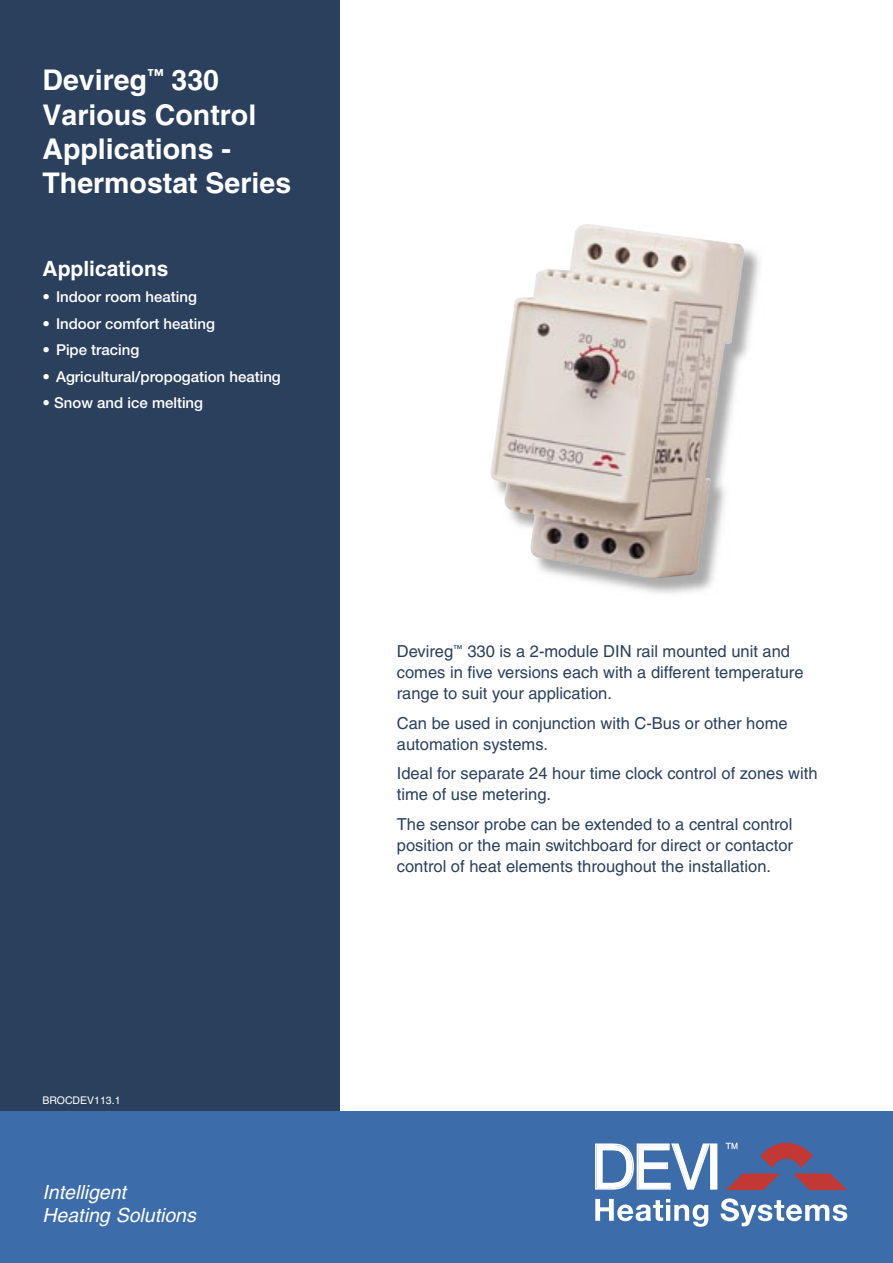
<style>
.page{position:relative;width:893px;height:1263px;background:#fff}
.page>*{position:absolute;margin:0;border:0;box-sizing:border-box;transform-origin:0 0}
.t1{font:700 28.5px/34.2px "Helvetica";color:#fff}
.t2{font:700 21px "Helvetica";color:#fff}
.t3{font:italic 19.5px/23.4px "Helvetica";color:#fff}
.t4{font:16.5px/21px "Helvetica";color:#2b405d}
.t5{font:500 15px "Helvetica Neue";color:#fff}
.t6{font:10.5px "Helvetica";color:#fff}
</style>
<div class="page">
<div style="left:0;top:0;width:340px;height:1263px;background:#2b405d"></div>
<div style="left:0;top:1111px;width:893px;height:152px;background:#3c6ca9"></div>
<svg style="left:595px;top:1143px;width:122px;height:46px"></svg>
<svg style="left:726px;top:1142px;width:121px;height:48px"></svg>
<svg style="left:595px;top:1199px;width:113px;height:28px"></svg>
<svg style="left:720px;top:1198px;width:127px;height:28px"></svg>
<img style="left:576px;top:249px;width:184px;height:345px">
<img style="left:490px;top:224px;width:256px;height:354px">
<h1 class="t1" style="left:43px;top:63px;width:250px">Devireg<sup>™</sup> 330<br>Various Control<br>Applications -<br>Thermostat Series</h1>
<p class="t2" style="left:43px;top:255px;width:128px">Applications</p>
<p class="t5" style="left:43px;top:288px;width:156px">• Indoor room heating</p>
<p class="t5" style="left:43px;top:314px;width:174px">• Indoor comfort heating</p>
<p class="t5" style="left:43px;top:341px;width:98px">• Pipe tracing</p>
<p class="t5" style="left:43px;top:367px;width:240px">• Agricultural/propogation heating</p>
<p class="t5" style="left:43px;top:394px;width:162px">• Snow and ice melting</p>
<p class="t6" style="left:43px;top:1094px;width:79px">BROCDEV113.1</p>
<p class="t3" style="left:43px;top:1180px;width:155px">Intelligent<br>Heating Solutions</p>
<p class="t4" style="left:397px;top:641px;width:408px">Devireg<sup>™</sup> 330 is a 2-module DIN rail mounted unit and comes in five versions each with a different temperature range to suit your application.</p>
<p class="t4" style="left:397px;top:712px;width:392px">Can be used in conjunction with C-Bus or other home automation systems.</p>
<p class="t4" style="left:397px;top:763px;width:422px">Ideal for separate 24 hour time clock control of zones with time of use metering.</p>
<p class="t4" style="left:397px;top:813px;width:398px;text-align:justify">The sensor probe can be extended to a central control position or the main switchboard for direct or contactor control of heat elements throughout the installation.</p>
</div>
